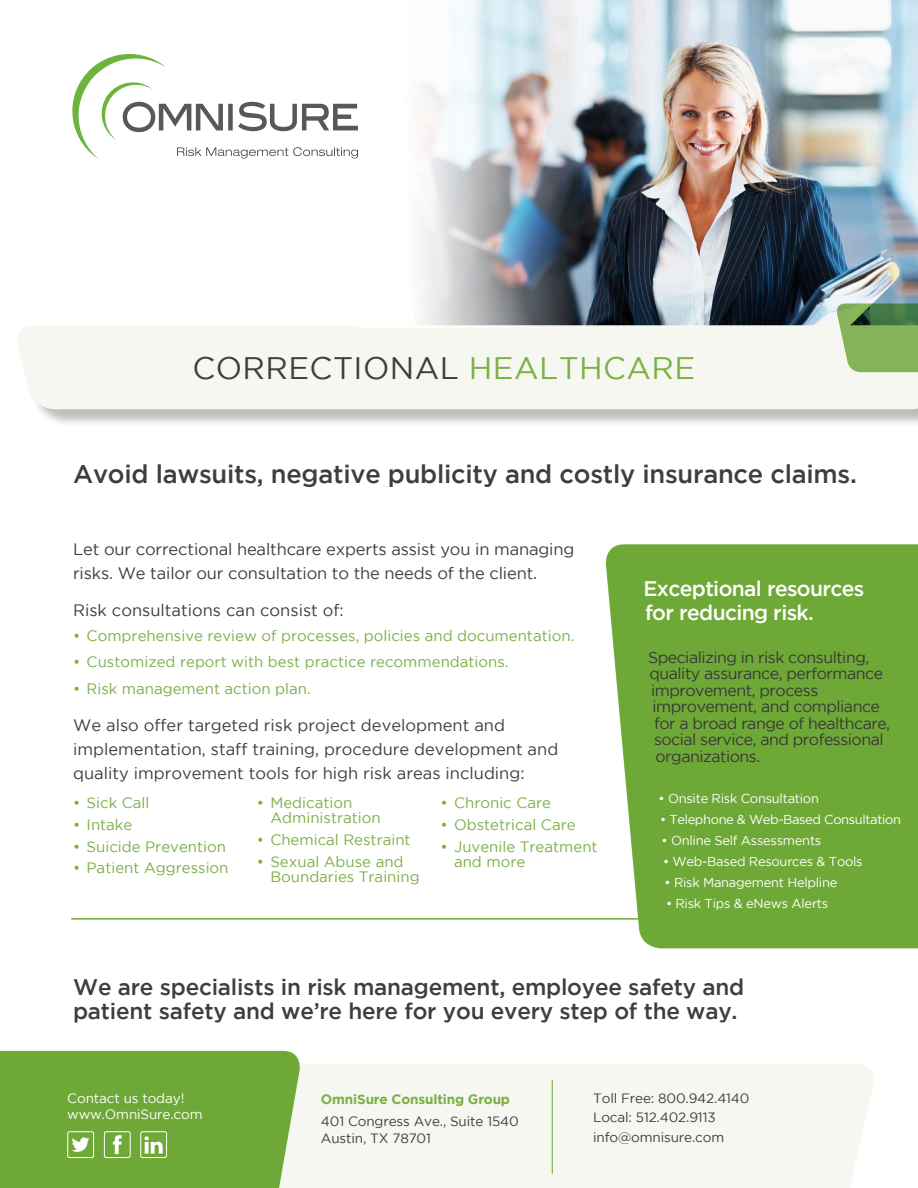
<style>
.page{position:relative;width:918px;height:1188px;background:#fff}
.page>*{position:absolute;margin:0;border:0;box-sizing:border-box;transform-origin:0 0}
.t1{font:31.05px "Gotham";letter-spacing:.015em;color:#3e3e3f}
.t2{font:500 25.5px "Gotham";letter-spacing:-.01em;color:#3e3e3f}
.t3{font:500 22.5px/24px "Gotham";letter-spacing:-.01em;color:#3e3e3f}
.t4{font:500 21px/24px "Gotham";letter-spacing:-.03em;color:#fff}
.t5{font:16.5px/24px "Gotham";color:#3e3e3f}
.t6{font:15.9px "Gotham";letter-spacing:-.03em;color:#383839}
.t7{font:15px/15px "Gotham";color:#7caf45}
.t8{font:13.5px "Gotham";letter-spacing:-.01em;color:#3e3e3f}
.t9{font:13.5px/16.5px "Gotham";letter-spacing:-.01em;color:#fff}
.t10{font:700 13.5px "Gotham";letter-spacing:-.01em;color:#7caf45}
.t11{font:12.9px "Gotham";letter-spacing:-.02em;color:#fff}
.s1{color:#7caf45}
</style>
<div class="page">
<div style="left:303px;top:1064px;width:571px;height:124px;background:#f6f7f1"></div>
<img style="left:581px;top:0;width:337px;height:325px">
<div style="left:605px;top:544px;width:313px;height:404px;background:#6ea937"></div>
<div style="left:0;top:1051px;width:303px;height:137px;background:#6ea937"></div>
<div style="left:20px;top:328px;width:898px;height:100px;background:#231f20;opacity:.3"></div>
<div style="left:18px;top:325px;width:900px;height:84px;background:#f6f7f1"></div>
<svg style="left:835px;top:303px;width:83px;height:69px;background:#80aa63"></svg>
<hr style="left:71px;top:918px;width:801px;height:2px;background:#6ea937">
<hr style="left:552px;top:1080px;width:1px;height:94px;background:#6ea937">
<svg style="left:341px;top:0;width:240px;height:328px"></svg>
<svg style="left:72px;top:46px;width:286px;height:113px"></svg>
<p class="t1" style="left:192px;top:351px;width:504px">CORRECTIONAL <span class="s1">HEALTHCARE</span></p>
<p class="t2" style="left:73px;top:460px;width:785px">Avoid lawsuits, negative publicity and costly insurance claims.</p>
<p class="t5" style="left:73px;top:536px;width:503px">Let our correctional healthcare experts assist you in managing risks. We tailor our consultation to the needs of the client.</p>
<p class="t5" style="left:73px;top:598px;width:272px">Risk consultations can consist of:</p>
<p class="t7" style="left:73px;top:628px;width:503px">• Comprehensive review of processes, policies and documentation.</p>
<p class="t7" style="left:73px;top:654px;width:437px">• Customized report with best practice recommendations.</p>
<p class="t7" style="left:73px;top:681px;width:239px">• Risk management action plan.</p>
<p class="t5" style="left:73px;top:713px;width:433px">We also offer targeted risk project development and</p>
<p class="t5" style="left:73px;top:737px;width:487px">implementation, staff training, procedure development and quality improvement tools for high risk areas including:</p>
<p class="t7" style="left:73px;top:795px;width:78px">• Sick Call</p>
<p class="t7" style="left:73px;top:817px;width:61px">• Intake</p>
<p class="t7" style="left:73px;top:839px;width:154px">• Suicide Prevention</p>
<p class="t7" style="left:73px;top:860px;width:157px">• Patient Aggression</p>
<p class="t7" style="left:270px;top:795px;width:112px;text-indent:-14px">• Medication<br>Administration</p>
<p class="t7" style="left:257px;top:832px;width:155px">• Chemical Restraint</p>
<p class="t7" style="left:270px;top:854px;width:151px;text-indent:-14px">• Sexual Abuse and<br>Boundaries Training</p>
<p class="t7" style="left:441px;top:795px;width:112px">• Chronic Care</p>
<p class="t7" style="left:441px;top:817px;width:137px">• Obstetrical Care</p>
<p class="t7" style="left:454px;top:839px;width:145px;text-indent:-14px">• Juvenile Treatment and more</p>
<p class="t4" style="left:644px;top:576px;width:222px">Exceptional resources for reducing risk.</p>
<p class="t6" style="left:648px;top:648px;width:223px">Specializing in risk consulting,</p>
<p class="t6" style="left:650px;top:665px;width:235px">quality assurance, performance</p>
<p class="t6" style="left:651px;top:681px;width:169px">improvement, process</p>
<p class="t6" style="left:652px;top:698px;width:229px">improvement, and compliance</p>
<p class="t6" style="left:654px;top:714px;width:238px">for a broad range of healthcare,</p>
<p class="t6" style="left:654px;top:731px;width:231px">social service, and professional</p>
<p class="t6" style="left:656px;top:747px;width:106px">organizations.</p>
<p class="t11" style="left:658px;top:792px;width:162px">• Onsite Risk Consultation</p>
<p class="t11" style="left:660px;top:812px;width:243px">• Telephone &amp; Web-Based Consultation</p>
<p class="t11" style="left:662px;top:833px;width:161px">• Online Self Assessments</p>
<p class="t11" style="left:663px;top:854px;width:201px">• Web-Based Resources &amp; Tools</p>
<p class="t11" style="left:664px;top:875px;width:174px">• Risk Management Helpline</p>
<p class="t11" style="left:666px;top:896px;width:164px">• Risk Tips &amp; eNews Alerts</p>
<p class="t3" style="left:73px;top:974px;width:673px">We are specialists in risk management, employee safety and patient safety and we’re here for you every step of the way.</p>
<p class="t9" style="left:67px;top:1089px;width:137px">Contact us today! www.OmniSure.com</p>
<p class="t10" style="left:321px;top:1092px;width:191px">OmniSure Consulting Group</p>
<p class="t8" style="left:321px;top:1114px;width:199px">401 Congress Ave., Suite 1540</p>
<p class="t8" style="left:321px;top:1131px;width:112px">Austin, TX 78701</p>
<p class="t8" style="left:593px;top:1090px;width:158px">Toll Free: 800.942.4140</p>
<p class="t8" style="left:593px;top:1110px;width:124px">Local: 512.402.9113</p>
<p class="t8" style="left:593px;top:1129px;width:133px">info@omnisure.com</p>
</div>
